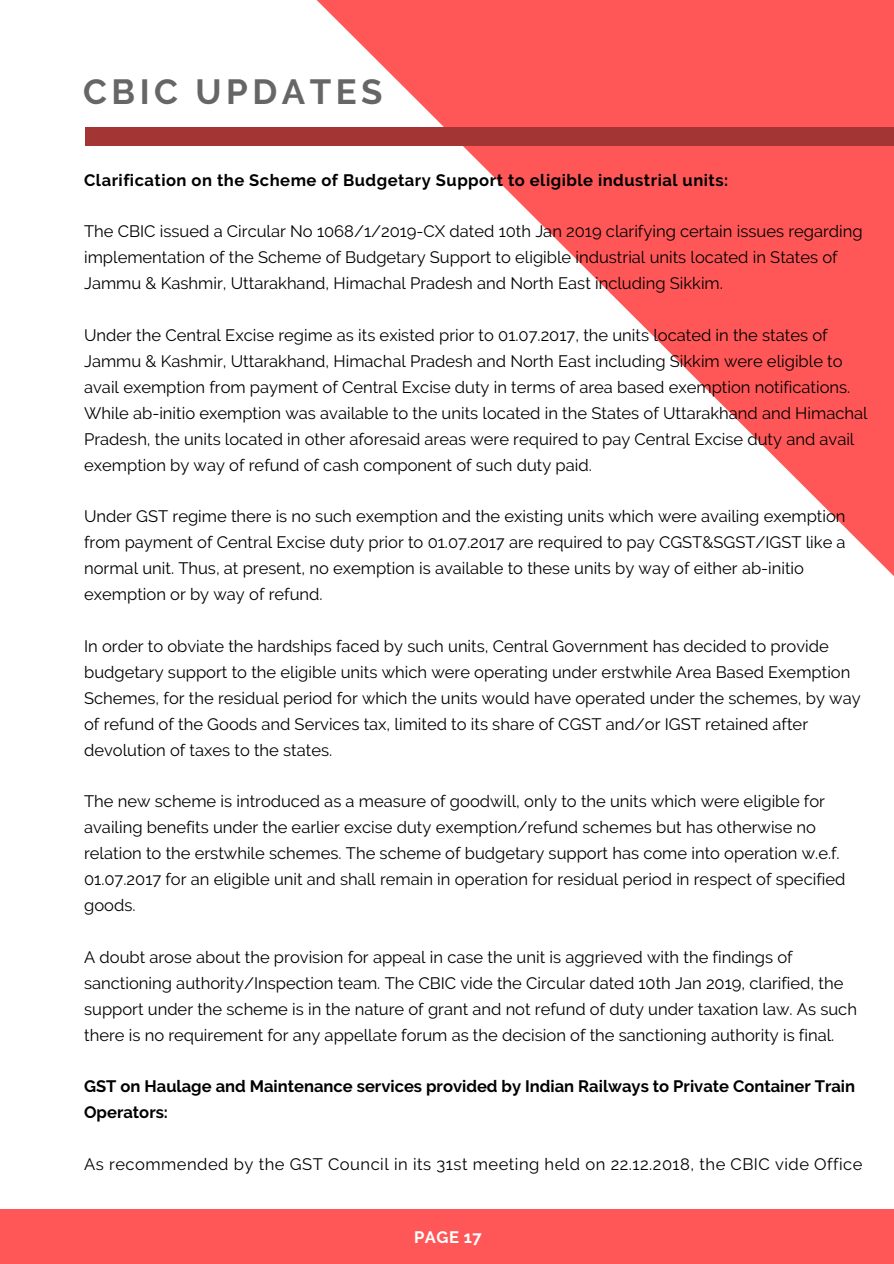
<style>
.page{position:relative;width:894px;height:1264px;background:#fff}
.page>*{position:absolute;margin:0;border:0;box-sizing:border-box;transform-origin:0 0}
.t1{font:700 34.8px "Raleway";letter-spacing:.13em;color:#666}
.t2{font:16.5px/26px "Raleway";color:#000}
.t3{font:700 16.5px/26px "Raleway";color:#000}
.t4{font:16.5px "Raleway";letter-spacing:.03em;color:#000}
.t5{font:700 16.5px "Raleway";letter-spacing:.03em;color:#000}
.t6{font:700 16.5px "Raleway";letter-spacing:.03em;color:#fff}
</style>
<div class="page">
<svg style="left:127px;top:0;width:766px;height:575px"></svg>
<div style="left:85px;top:128px;width:808px;height:18px;background:#a43535"></div>
<div style="left:0;top:1208px;width:893px;height:55px;background:#ff5757"></div>
<h1 class="t1" style="left:83px;top:71px;width:301px">CBIC UPDATES</h1>
<p class="t5" style="left:84px;top:170px;width:645px">Clarification on the Scheme of Budgetary Support to eligible industrial units:</p>
<p class="t2" style="left:84px;top:219px;width:779px">The CBIC issued a Circular No 1068/1/2019-CX dated 10th Jan 2019 clarifying certain issues regarding implementation of the Scheme of Budgetary Support to eligible industrial units located in States of<br>Jammu &amp; Kashmir, Uttarakhand, Himachal Pradesh and North East including Sikkim.</p>
<p class="t2" style="left:84px;top:322px;width:784px">Under the Central Excise regime as its existed prior to 01.07.2017, the units located in the states of Jammu &amp; Kashmir, Uttarakhand, Himachal Pradesh and North East including Sikkim were eligible to avail exemption from payment of Central Excise duty in terms of area based exemption notifications.<br>While ab-initio exemption was available to the units located in the States of Uttarakhand and Himachal Pradesh, the units located in other aforesaid areas were required to pay Central Excise duty and avail exemption by way of refund of cash component of such duty paid.</p>
<p class="t2" style="left:84px;top:503px;width:762px">Under GST regime there is no such exemption and the existing units which were availing exemption from payment of Central Excise duty prior to 01.07.2017 are required to pay CGST&amp;SGST/IGST like a normal unit. Thus, at present, no exemption is available to these units by way of either ab-initio exemption or by way of refund.</p>
<p class="t2" style="left:84px;top:633px;width:777px">In order to obviate the hardships faced by such units, Central Government has decided to provide budgetary support to the eligible units which were operating under erstwhile Area Based Exemption Schemes, for the residual period for which the units would have operated under the schemes, by way of refund of the Goods and Services tax, limited to its share of CGST and/or IGST retained after devolution of taxes to the states.</p>
<p class="t2" style="left:84px;top:788px;width:762px">The new scheme is introduced as a measure of goodwill, only to the units which were eligible for availing benefits under the earlier excise duty exemption/refund schemes but has otherwise no relation to the erstwhile schemes. The scheme of budgetary support has come into operation w.e.f.<br>01.07.2017 for an eligible unit and shall remain in operation for residual period in respect of specified goods.</p>
<p class="t2" style="left:84px;top:944px;width:774px">A doubt arose about the provision for appeal in case the unit is aggrieved with the findings of sanctioning authority/Inspection team. The CBIC vide the Circular dated 10th Jan 2019, clarified, the support under the scheme is in the nature of grant and not refund of duty under taxation law. As such there is no requirement for any appellate forum as the decision of the sanctioning authority is final.</p>
<p class="t3" style="left:84px;top:1073px;width:772px">GST on Haulage and Maintenance services provided by Indian Railways to Private Container Train<br>Operators:</p>
<p class="t4" style="left:84px;top:1154px;width:779px">As recommended by the GST Council in its 31st meeting held on 22.12.2018, the CBIC vide Office</p>
<p class="t6" style="left:414px;top:1227px;width:69px">PAGE 17</p>
</div>
